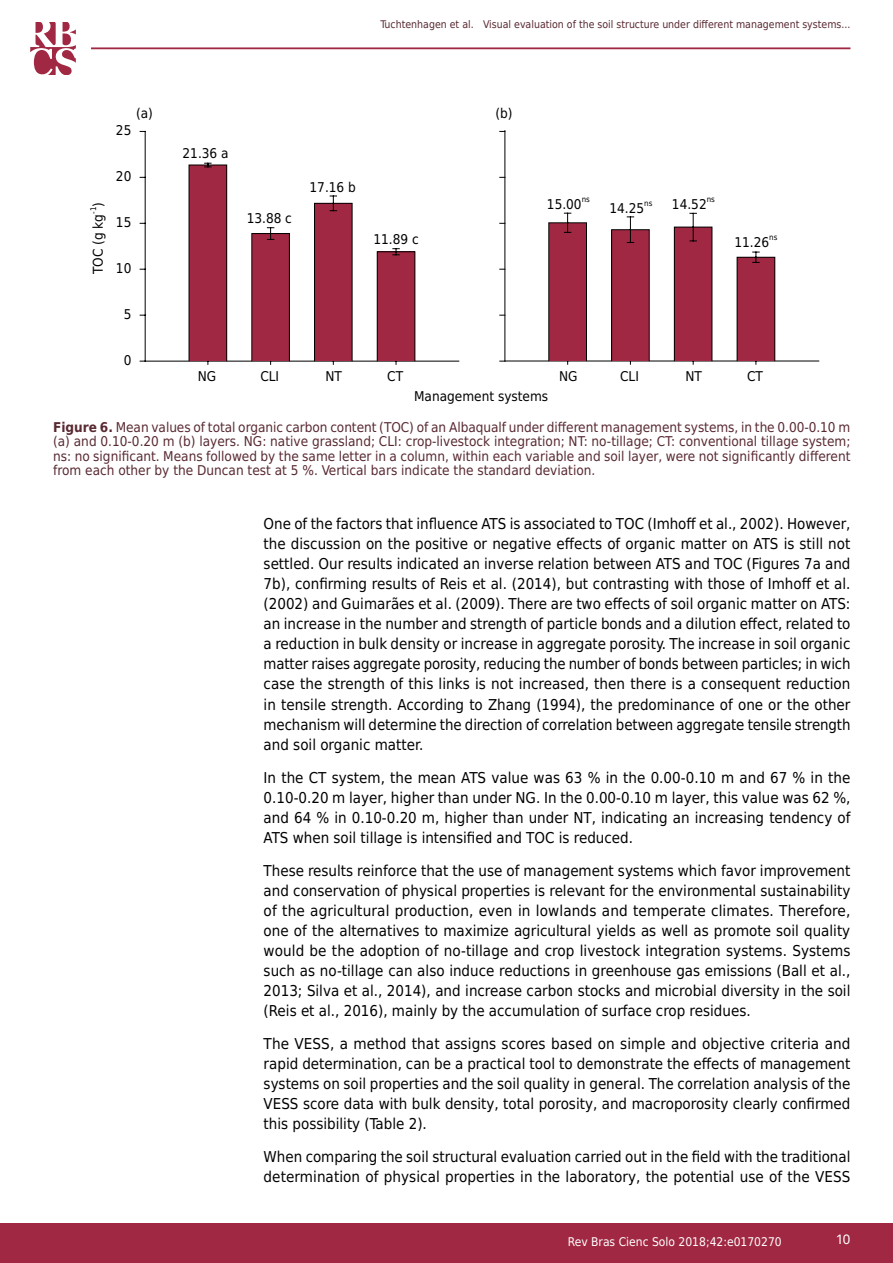
<style>
.page{position:relative;width:893px;height:1263px;background:#fff}
.page>*{position:absolute;margin:0;border:0;box-sizing:border-box;transform-origin:0 0}
.t1{font:15px/20.1px "DejaVu Sans Condensed";color:#000;text-align:justify}
.t2{font:13.5px/14.2px "DejaVu Sans Condensed";color:#582931;text-align:justify}
.t3{font:13.5px "DejaVu Sans Condensed";color:#000}
.t4{font:13.5px "Akkurat Pro";color:#fff}
.t5{font:12px "DejaVu Sans Condensed";color:#fff}
.t6{font:10.5px "DejaVu Sans Condensed";color:#582931}
.t7{font:7.8px "DejaVu Sans Condensed";color:#000}
.s1{font-weight:700}
</style>
<div class="page">
<div style="left:0;top:1223px;width:893px;height:40px;background:#a02842"></div>
<hr style="left:91px;top:47px;width:759px;height:2px;background:#a02842">
<svg style="left:30px;top:22px;width:46px;height:52px"></svg>
<hr style="left:145px;top:361px;width:314px;height:1px;background:#000">
<hr style="left:145px;top:131px;width:1px;height:230px;background:#000">
<svg style="left:188px;top:162px;width:39px;height:202px;background:#9a2d45"></svg>
<svg style="left:251px;top:227px;width:39px;height:137px;background:#9b334a"></svg>
<svg style="left:314px;top:195px;width:39px;height:169px;background:#9c334a"></svg>
<svg style="left:376px;top:248px;width:40px;height:116px;background:#9c354b"></svg>
<hr style="left:505px;top:361px;width:314px;height:1px;background:#000">
<hr style="left:504px;top:131px;width:1px;height:230px;background:#000">
<svg style="left:548px;top:212px;width:39px;height:152px;background:#9e384e"></svg>
<svg style="left:611px;top:216px;width:39px;height:148px;background:#a03c52"></svg>
<svg style="left:674px;top:213px;width:39px;height:151px;background:#a13e53"></svg>
<svg style="left:736px;top:251px;width:39px;height:113px;background:#9e374d"></svg>
<p class="t6" style="left:380px;top:16px;width:472px">Tuchtenhagen et al. Visual evaluation of the soil structure under different management systems...</p>
<p class="t3" style="left:136px;top:102px;width:18px">(a)</p>
<p class="t3" style="left:495px;top:102px;width:19px">(b)</p>
<p class="t3" style="left:116px;top:119px;width:17px">25</p>
<p class="t3" style="left:183px;top:142px;width:48px">21.36 a</p>
<p class="t3" style="left:116px;top:165px;width:17px">20</p>
<p class="t3" style="left:310px;top:176px;width:48px">17.16 b</p>
<p class="t3" style="left:87px;top:207px;width:6px;rotate:-90deg">)</p>
<p class="t7" style="left:87px;top:214px;width:9px;rotate:-90deg">-1</p>
<p class="t3" style="left:87px;top:274px;width:62px;rotate:-90deg">TOC (g kg</p>
<p class="t3" style="left:116px;top:211px;width:17px">15</p>
<p class="t3" style="left:116px;top:257px;width:17px">10</p>
<p class="t3" style="left:247px;top:208px;width:47px">13.88 c</p>
<p class="t3" style="left:373px;top:228px;width:47px">11.89 c</p>
<p class="t3" style="left:547px;top:193px;width:36px">15.00</p>
<p class="t7" style="left:582px;top:193px;width:10px">ns</p>
<p class="t3" style="left:609px;top:197px;width:36px">14.25</p>
<p class="t7" style="left:644px;top:197px;width:10px">ns</p>
<p class="t3" style="left:672px;top:193px;width:36px">14.52</p>
<p class="t7" style="left:707px;top:193px;width:10px">ns</p>
<p class="t3" style="left:734px;top:231px;width:36px">11.26</p>
<p class="t7" style="left:769px;top:231px;width:10px">ns</p>
<p class="t3" style="left:124px;top:303px;width:9px">5</p>
<p class="t3" style="left:124px;top:349px;width:9px">0</p>
<p class="t3" style="left:198px;top:365px;width:20px">NG</p>
<p class="t3" style="left:260px;top:365px;width:20px">CLI</p>
<p class="t3" style="left:325px;top:365px;width:18px">NT</p>
<p class="t3" style="left:387px;top:365px;width:17px">CT</p>
<p class="t3" style="left:559px;top:365px;width:20px">NG</p>
<p class="t3" style="left:620px;top:365px;width:20px">CLI</p>
<p class="t3" style="left:685px;top:365px;width:18px">NT</p>
<p class="t3" style="left:747px;top:365px;width:17px">CT</p>
<p class="t3" style="left:414px;top:386px;width:136px">Management systems</p>
<p class="t2" style="left:53px;top:420px;width:799px"><span class="s1">Figure 6.</span> Mean values of total organic carbon content (TOC) of an Albaqualf under different management systems, in the 0.00-0.10 m (a) and 0.10-0.20 m (b) layers. NG: native grassland; CLI: crop-livestock integration; NT: no-tillage; CT: conventional tillage system; ns: no significant. Means followed by the same letter in a column, within each variable and soil layer, were not significantly different from each other by the Duncan test at 5 %. Vertical bars indicate the standard deviation.</p>
<p class="t1" style="left:264px;top:513px;width:588px">One of the factors that influence ATS is associated to TOC (Imhoff et al., 2002). However, the discussion on the positive or negative effects of organic matter on ATS is still not settled. Our results indicated an inverse relation between ATS and TOC (Figures 7a and 7b), confirming results of Reis et al. (2014), but contrasting with those of Imhoff et al. (2002) and Guimarães et al. (2009). There are two effects of soil organic matter on ATS: an increase in the number and strength of particle bonds and a dilution effect, related to a reduction in bulk density or increase in aggregate porosity. The increase in soil organic matter raises aggregate porosity, reducing the number of bonds between particles; in wich case the strength of this links is not increased, then there is a consequent reduction in tensile strength. According to Zhang (1994), the predominance of one or the other mechanism will determine the direction of correlation between aggregate tensile strength and soil organic matter.</p>
<p class="t1" style="left:264px;top:767px;width:588px">In the CT system, the mean ATS value was 63 % in the 0.00-0.10 m and 67 % in the 0.10-0.20 m layer, higher than under NG. In the 0.00-0.10 m layer, this value was 62 %, and 64 % in 0.10-0.20 m, higher than under NT, indicating an increasing tendency of ATS when soil tillage is intensified and TOC is reduced.</p>
<p class="t1" style="left:264px;top:860px;width:588px">These results reinforce that the use of management systems which favor improvement and conservation of physical properties is relevant for the environmental sustainability of the agricultural production, even in lowlands and temperate climates. Therefore, one of the alternatives to maximize agricultural yields as well as promote soil quality would be the adoption of no-tillage and crop livestock integration systems. Systems such as no-tillage can also induce reductions in greenhouse gas emissions (Ball et al., 2013; Silva et al., 2014), and increase carbon stocks and microbial diversity in the soil (Reis et al., 2016), mainly by the accumulation of surface crop residues.</p>
<p class="t1" style="left:264px;top:1033px;width:588px">The VESS, a method that assigns scores based on simple and objective criteria and rapid determination, can be a practical tool to demonstrate the effects of management systems on soil properties and the soil quality in general. The correlation analysis of the VESS score data with bulk density, total porosity, and macroporosity clearly confirmed this possibility (Table 2).</p>
<p class="t1" style="left:264px;top:1146px;width:588px">When comparing the soil structural evaluation carried out in the field with the traditional determination of physical properties in the laboratory, the potential use of the VESS</p>
<p class="t5" style="left:568px;top:1231px;width:215px">Rev Bras Cienc Solo 2018;42:e0170270</p>
<p class="t4" style="left:836px;top:1231px;width:16px">10</p>
</div>
